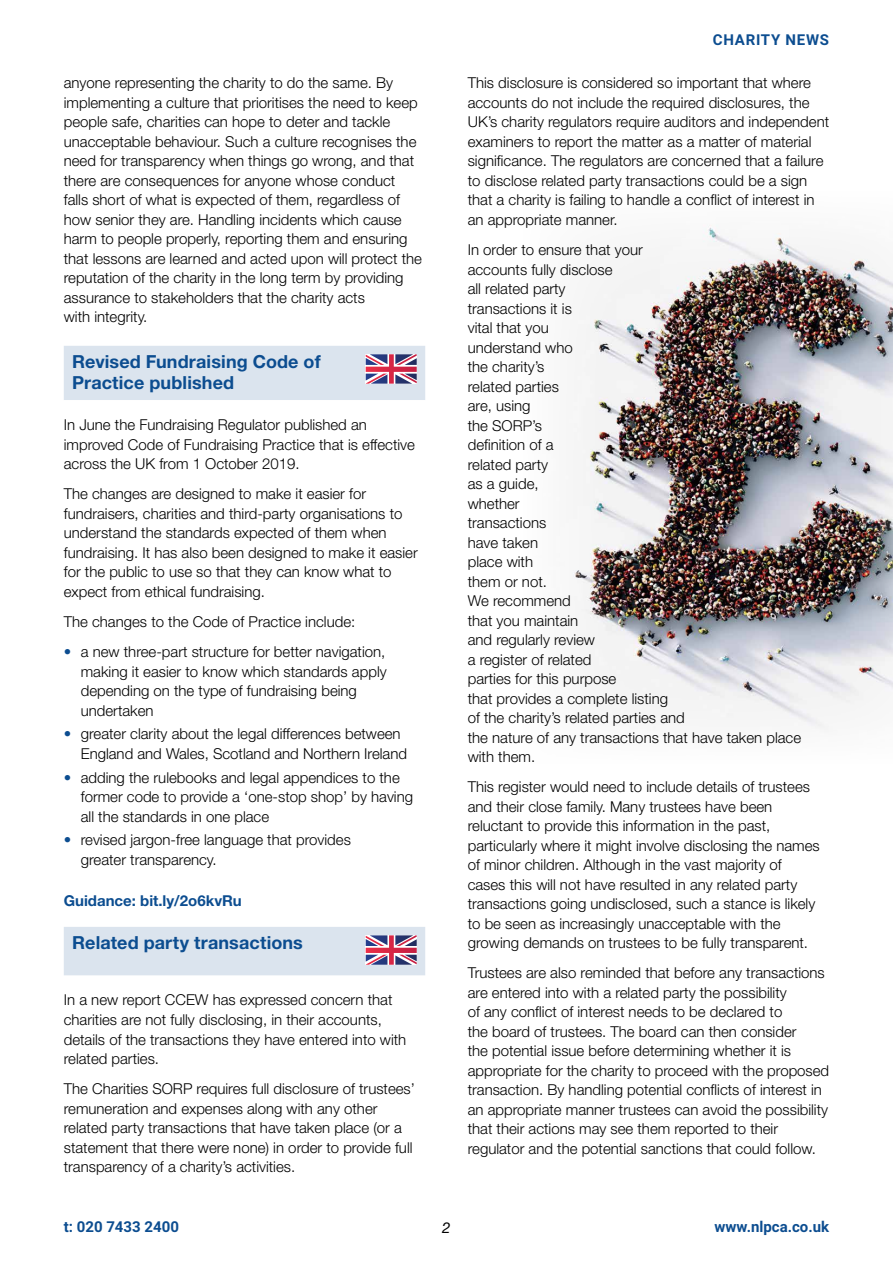
<style>
.page{position:relative;width:893px;height:1263px;background:#fff}
.page>*{position:absolute;margin:0;border:0;box-sizing:border-box;transform-origin:0 0}
.t1{font:700 18px/21px "Helvetica Neue";letter-spacing:.005em;color:#0c4d90}
.t2{font:300 15px/19.5px "Helvetica Neue";color:#000}
.t3{font:700 15px "Roboto";color:#0c4d90}
.t4{font:700 15px "Helvetica Neue";color:#0c4d90}
.t5{font:700 15px "Roboto";letter-spacing:.05em;color:#0c4d90}
.t6{font:italic 15px "Helvetica Neue";color:#000}
.s1{color:#0c4d90}
</style>
<div class="page">
<img style="left:573px;top:225px;width:320px;height:505px">
<svg style="left:64px;top:346px;width:361px;height:54px;background:#d7dbe6"></svg>
<svg style="left:64px;top:927px;width:361px;height:48px;background:#d6dae5"></svg>
<p class="t2" style="left:64px;top:73px;width:360px">anyone representing the charity to do the same. By implementing a culture that prioritises the need to keep people safe, charities can hope to deter and tackle unacceptable behaviour. Such a culture recognises the need for transparency when things go wrong, and that there are consequences for anyone whose conduct falls short of what is expected of them, regardless of how senior they are. Handling incidents which cause harm to people properly, reporting them and ensuring that lessons are learned and acted upon will protect the reputation of the charity in the long term by providing assurance to stakeholders that the charity acts<br>with integrity.</p>
<p class="t1" style="left:72px;top:351px;width:250px">Revised Fundraising Code of<br>Practice published</p>
<p class="t2" style="left:64px;top:415px;width:353px">In June the Fundraising Regulator published an improved Code of Fundraising Practice that is effective across the UK from 1 October 2019.</p>
<p class="t2" style="left:64px;top:484px;width:355px">The changes are designed to make it easier for fundraisers, charities and third-party organisations to understand the standards expected of them when fundraising. It has also been designed to make it easier for the public to use so that they can know what to expect from ethical fundraising.</p>
<p class="t2" style="left:64px;top:611px;width:293px">The changes to the Code of Practice include:</p>
<p class="t2" style="left:81px;top:642px;width:307px;text-indent:-17px"><span class="s1">•</span> a new three-part structure for better navigation, making it easier to know which standards apply depending on the type of fundraising being undertaken</p>
<p class="t2" style="left:81px;top:724px;width:328px;text-indent:-17px"><span class="s1">•</span> greater clarity about the legal differences between<br>England and Wales, Scotland and Northern Ireland</p>
<p class="t2" style="left:81px;top:767px;width:334px;text-indent:-17px"><span class="s1">•</span> adding the rulebooks and legal appendices to the former code to provide a ‘one-stop shop’ by having all the standards in one place</p>
<p class="t2" style="left:81px;top:830px;width:272px;text-indent:-17px"><span class="s1">•</span> revised jargon-free language that provides greater transparency.</p>
<p class="t4" style="left:64px;top:891px;width:180px">Guidance: bit.ly/2o6kvRu</p>
<p class="t1" style="left:72px;top:932px;width:232px">Related party transactions</p>
<p class="t2" style="left:64px;top:990px;width:344px">In a new report CCEW has expressed concern that charities are not fully disclosing, in their accounts, details of the transactions they have entered into with related parties.</p>
<p class="t2" style="left:64px;top:1079px;width:353px">The Charities SORP requires full disclosure of trustees’ remuneration and expenses along with any other related party transactions that have taken place (or a statement that there were none) in order to provide full transparency of a charity’s activities.</p>
<p class="t5" style="left:713px;top:29px;width:118px">CHARITY NEWS</p>
<p class="t2" style="left:468px;top:73px;width:363px">This disclosure is considered so important that where accounts do not include the required disclosures, the UK’s charity regulators require auditors and independent examiners to report the matter as a matter of material significance. The regulators are concerned that a failure to disclose related party transactions could be a sign that a charity is failing to handle a conflict of interest in an appropriate manner.</p>
<p class="t2" style="left:468px;top:240px;width:335px">In order to ensure that your<br>accounts fully disclose<br>all related party<br>transactions it is<br>vital that you<br>understand who<br>the charity’s<br>related parties<br>are, using<br>the SORP’s<br>definition of a<br>related party<br>as a guide,<br>whether<br>transactions<br>have taken<br>place with<br>them or not.<br>We recommend<br>that you maintain<br>and regularly review<br>a register of related<br>parties for this purpose<br>that provides a complete listing<br>of the charity’s related parties and<br>the nature of any transactions that have taken place with them.</p>
<p class="t2" style="left:468px;top:777px;width:354px">This register would need to include details of trustees and their close family. Many trustees have been reluctant to provide this information in the past, particularly where it might involve disclosing the names of minor children. Although in the vast majority of cases this will not have resulted in any related party transactions going undisclosed, such a stance is likely to be seen as increasingly unacceptable with the growing demands on trustees to be fully transparent.</p>
<p class="t2" style="left:468px;top:963px;width:363px">Trustees are also reminded that before any transactions are entered into with a related party the possibility<br>of any conflict of interest needs to be declared to<br>the board of trustees. The board can then consider<br>the potential issue before determining whether it is appropriate for the charity to proceed with the proposed transaction. By handling potential conflicts of interest in an appropriate manner trustees can avoid the possibility that their actions may see them reported to their regulator and the potential sanctions that could follow.</p>
<p class="t3" style="left:64px;top:1216px;width:117px">t: 020 7433 2400</p>
<p class="t3" style="left:715px;top:1216px;width:116px">www.nlpca.co.uk</p>
<p class="t6" style="left:442px;top:1218px;width:10px">2</p>
</div>
